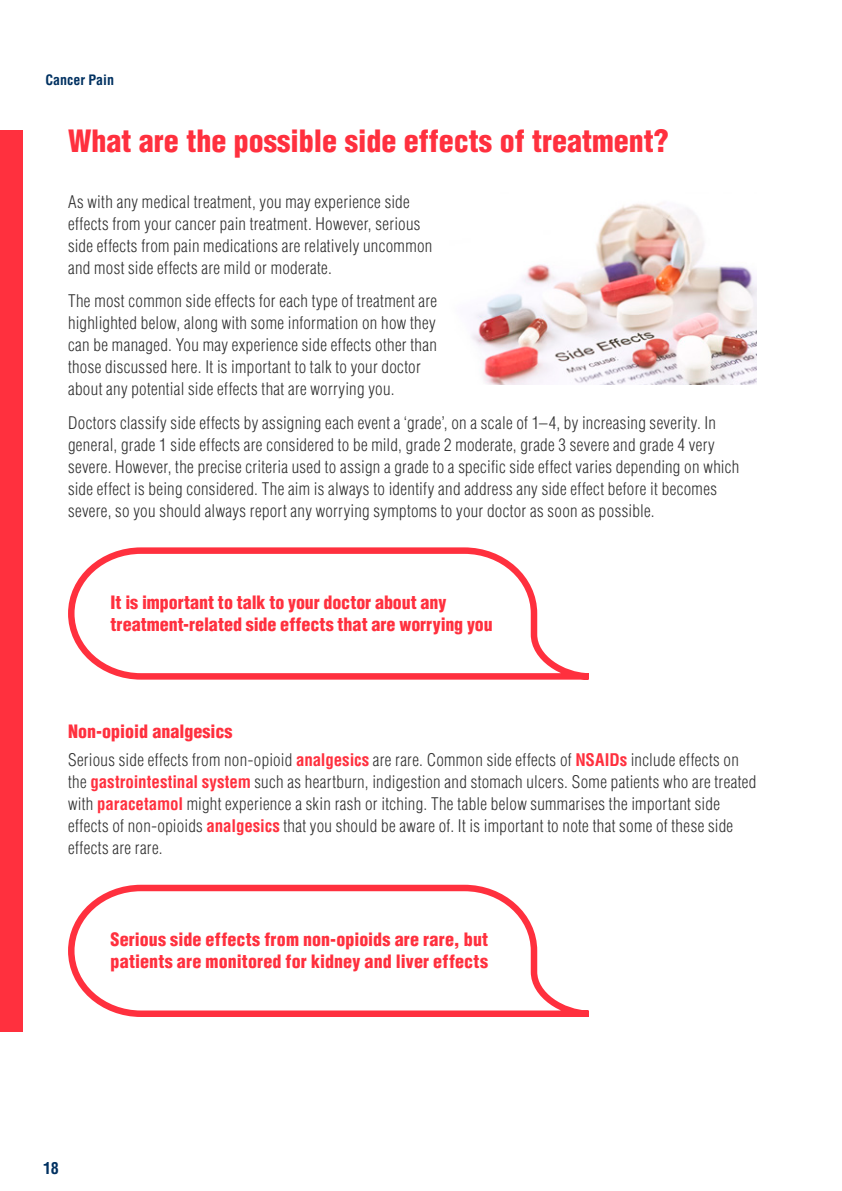
<style>
.page{position:relative;width:842px;height:1191px;background:#fff}
.page>*{position:absolute;margin:0;border:0;box-sizing:border-box;transform-origin:0 0}
.t1{font:900 condensed 30px "Helvetica LT Std";color:#ff303e}
.t2{font:900 condensed 18px/22px "Helvetica LT Std";letter-spacing:.005em;color:#ff303e}
.t3{font:300 condensed 17px/22px "Helvetica LT Std";letter-spacing:.02em;color:#323232}
.t4{font:700 condensed 16px "Helvetica LT Std";color:#003161}
.t5{font:700 condensed 14px "Helvetica LT Std";color:#003161}
.s1{font-weight:700;color:#ff303e}
</style>
<div class="page">
<div style="left:0;top:130px;width:23px;height:902px;background:#ff303e"></div>
<svg style="left:68px;top:547px;width:521px;height:133px"></svg>
<svg style="left:68px;top:884px;width:521px;height:133px"></svg>
<img style="left:471px;top:204px;width:286px;height:180px">
<p class="t5" style="left:45px;top:71px;width:70px">Cancer Pain</p>
<h1 class="t1" style="left:68px;top:122px;width:602px">What are the possible side effects of treatment?</h1>
<p class="t3" style="left:68px;top:191px;width:366px">As with any medical treatment, you may experience side effects from your cancer pain treatment. However, serious side effects from pain medications are relatively uncommon and most side effects are mild or moderate.</p>
<p class="t3" style="left:68px;top:290px;width:371px">The most common side effects for each type of treatment are highlighted below, along with some information on how they can be managed. You may experience side effects other than those discussed here. It is important to talk to your doctor about any potential side effects that are worrying you.</p>
<p class="t3" style="left:68px;top:411px;width:673px">Doctors classify side effects by assigning each event a ‘grade’, on a scale of 1–4, by increasing severity. In general, grade 1 side effects are considered to be mild, grade 2 moderate, grade 3 severe and grade 4 very severe. However, the precise criteria used to assign a grade to a specific side effect varies depending on which side effect is being considered. The aim is always to identify and address any side effect before it becomes severe, so you should always report any worrying symptoms to your doctor as soon as possible.</p>
<p class="t2" style="left:111px;top:591px;width:384px">It is important to talk to your doctor about any treatment-related side effects that are worrying you</p>
<p class="t2" style="left:68px;top:720px;width:166px">Non-opioid analgesics</p>
<p class="t3" style="left:68px;top:749px;width:690px">Serious side effects from non-opioid <span class="s1">analgesics</span> are rare. Common side effects of <span class="s1">NSAIDs</span> include effects on the <span class="s1">gastrointestinal system</span> such as heartburn, indigestion and stomach ulcers. Some patients who are treated with <span class="s1">paracetamol</span> might experience a skin rash or itching. The table below summarises the important side effects of non-opioids <span class="s1">analgesics</span> that you should be aware of. It is important to note that some of these side effects are rare.</p>
<p class="t2" style="left:111px;top:928px;width:379px">Serious side effects from non-opioids are rare, but patients are monitored for kidney and liver effects</p>
<p class="t4" style="left:43px;top:1158px;width:17px">18</p>
</div>
